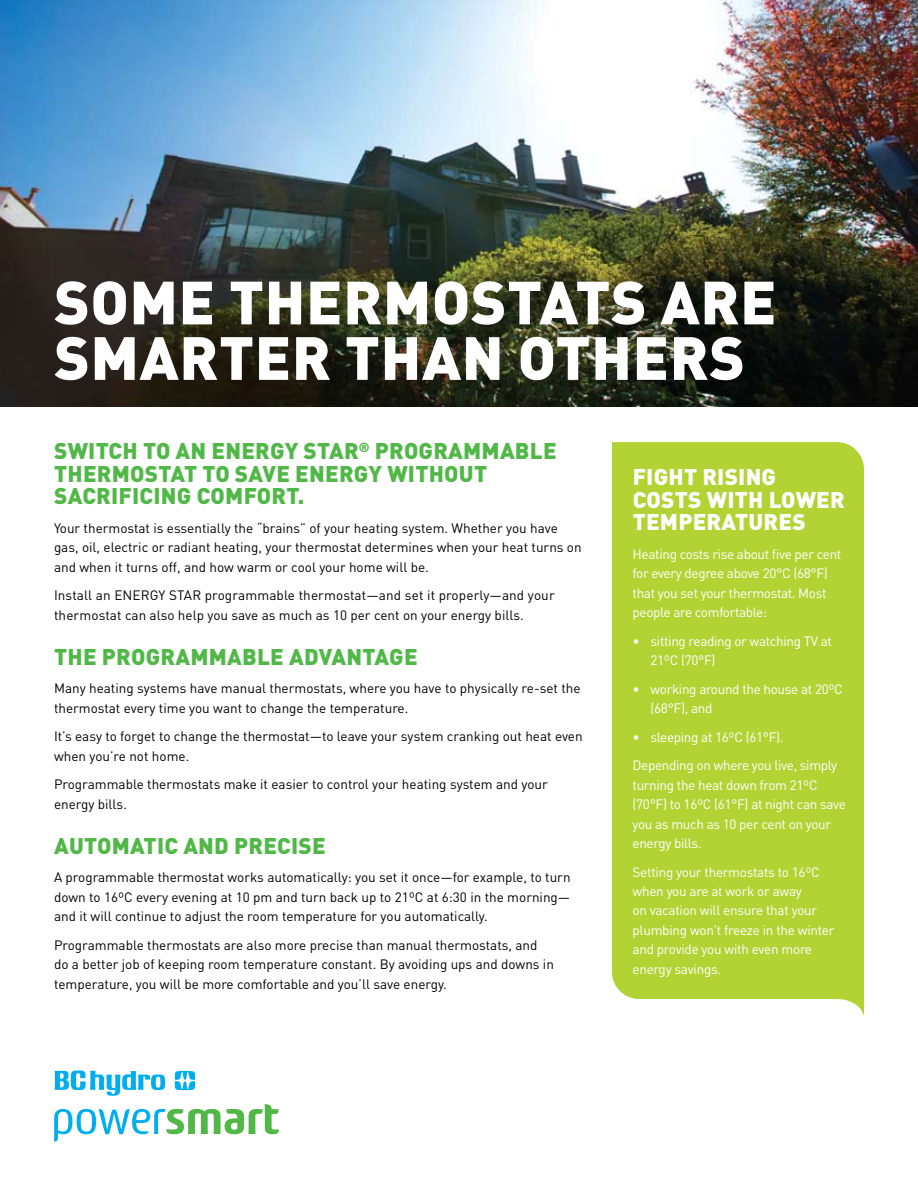
<style>
.page{position:relative;width:918px;height:1188px;background:#fff}
.page>*{position:absolute;margin:0;border:0;box-sizing:border-box;transform-origin:0 0}
.t1{font:900 60px/55.5px "DINOT";letter-spacing:.01em;color:#fff}
.t2{font:900 22.5px "DINOT";letter-spacing:.01em;color:#51b848}
.t3{font:900 22.5px/22.5px "DINOT";letter-spacing:.01em;color:#fff}
.t4{font:13.5px/19.5px "DINOT";color:#000}
.t5{font:13.5px/19.5px "DINOT";letter-spacing:-.025em;color:#fff}
</style>
<div class="page">
<img style="left:0;top:0;width:918px;height:406px">
<div style="left:612px;top:442px;width:252px;height:575px;background:#b3d335"></div>
<svg style="left:54px;top:1104px;width:225px;height:37px"></svg>
<svg style="left:175px;top:1071px;width:20px;height:19px"></svg>
<svg style="left:54px;top:1070px;width:111px;height:26px"></svg>
<h1 class="t1" style="left:54px;top:273px;width:724px">SOME THERMOSTATS ARE<br>SMARTER THAN OTHERS</h1>
<h2 class="t2" style="left:54px;top:436px;width:172px">SWITCHTO AN ENE</h2>
<h2 class="t2" style="left:255px;top:436px;width:211px">RGY STAR<sup>®</sup> PROG RAMMA</h2>
<h2 class="t2" style="left:515px;top:436px;width:40px">BLE</h2>
<h2 class="t2" style="left:54px;top:459px;width:15px">THE</h2>
<h2 class="t2" style="left:97px;top:459px;width:30px">RMOSTAT</h2>
<h2 class="t2" style="left:202px;top:459px;width:108px">TO SAVEENE</h2>
<h2 class="t2" style="left:339px;top:459px;width:83px">RGY WITHOUT</h2>
<h2 class="t2" style="left:54px;top:481px;width:113px">SACRIFICING</h2>
<h2 class="t2" style="left:197px;top:481px;width:109px">COM FORT.</h2>
<p class="t4" style="left:54px;top:518px;width:529px">Your thermostat is essentially the “brains” of your heating system. Whether you have gas, oil, electric or radiant heating, your thermostat determines when your heat turns on and when it turns off, and how warm or cool your home will be.</p>
<p class="t4" style="left:54px;top:585px;width:502px">Install an ENERGY STAR programmable thermostat—and set it properly—and your thermostat can also help you save as much as 10 per cent on your energy bills.</p>
<h2 class="t2" style="left:54px;top:642px;width:365px">THE PROGRAMMABLE ADVANTAGE</h2>
<p class="t4" style="left:54px;top:678px;width:528px">Many heating systems have manual thermostats, where you have to physically re-set the thermostat every time you want to change the temperature.</p>
<p class="t4" style="left:54px;top:726px;width:530px">It’s easy to forget to change the thermostat—to leave your system cranking out heat even when you’re not home.</p>
<p class="t4" style="left:54px;top:774px;width:495px">Programmable thermostats make it easier to control your heating system and your energy bills.</p>
<h2 class="t2" style="left:54px;top:831px;width:273px">AUTOMATIC AND PRECISE</h2>
<p class="t4" style="left:54px;top:867px;width:518px;text-align:justify">A programmable thermostat works automatically: you set it once—for example, to turn down to 16ºC every evening at 10 pm and turn back up to 21ºC at 6:30 in the morning— and it will continue to adjust the room temperature for you automatically.</p>
<p class="t4" style="left:54px;top:935px;width:501px">Programmable thermostats are also more precise than manual thermostats, and do a better job of keeping room temperature constant. By avoiding ups and downs in temperature, you will be more comfortable and you’ll save energy.</p>
<h2 class="t3" style="left:633px;top:465px;width:212px">FIGHT RISING<br>COSTS WITH LOWER<br>TEMPERATURES</h2>
<p class="t5" style="left:633px;top:544px;width:210px">Heating costs rise about five per cent for every degree above 20°C (68°F) that you set your thermostat. Most people are comfortable:</p>
<p class="t5" style="left:651px;top:631px;width:183px;text-indent:-18px">• sitting reading or watching TV at<br>21ºC (70°F)</p>
<p class="t5" style="left:651px;top:679px;width:194px;text-indent:-18px">• working around the house at 20ºC (68°F), and</p>
<p class="t5" style="left:633px;top:722px;width:206px;line-height:28.5px">• sleeping at 16ºC (61°F).<br>Depending on where you live, simply</p>
<p class="t5" style="left:633px;top:775px;width:215px">turning the heat down from 21ºC (70°F) to 16ºC (61°F) at night can save you as much as 10 per cent on your energy bills.</p>
<p class="t5" style="left:633px;top:862px;width:203px">Setting your thermostats to 16ºC when you are at work or away<br>on vacation will ensure that your plumbing won’t freeze in the winter and provide you with even more energy savings.</p>
</div>
